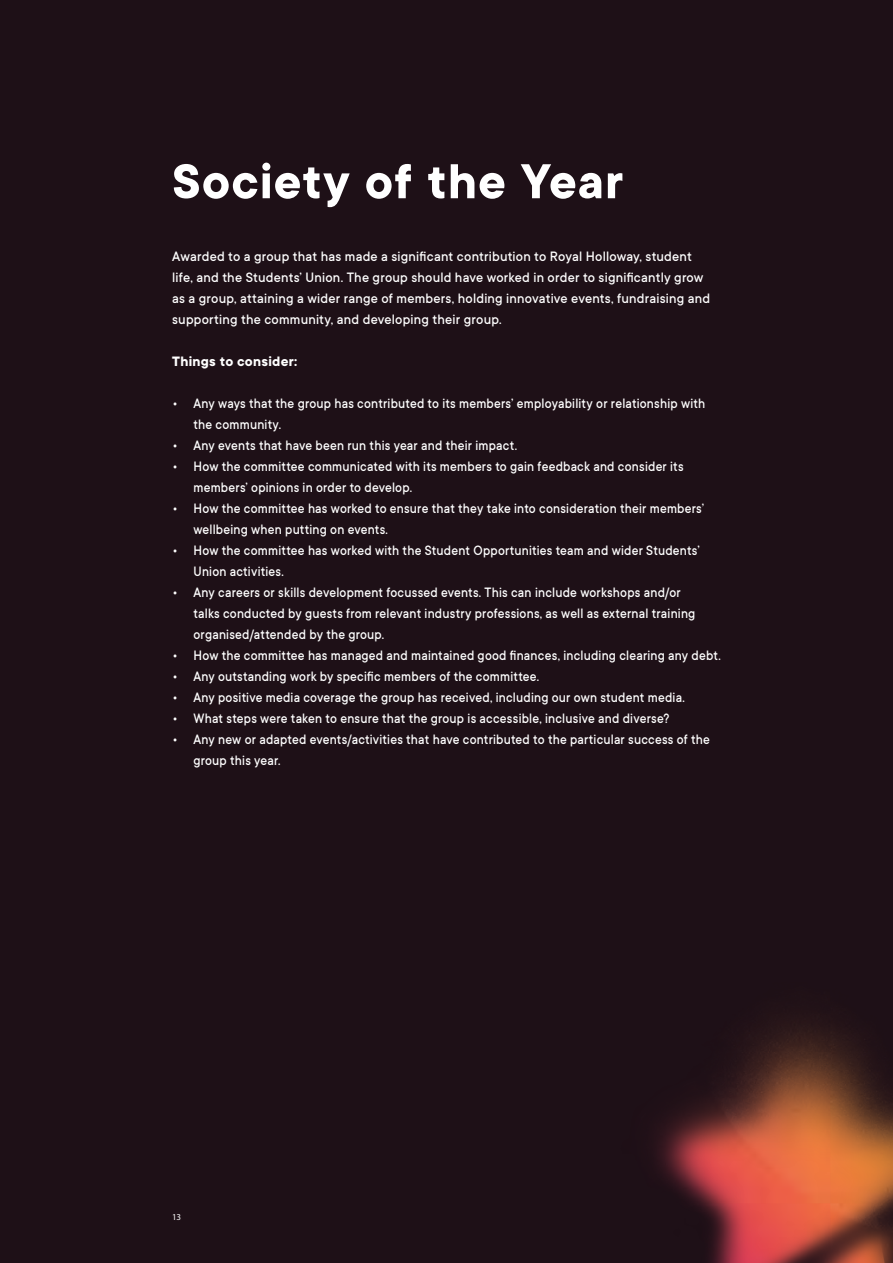
<style>
.page{position:relative;width:893px;height:1263px;background:#1e1017}
.page>*{position:absolute;margin:0;border:0;box-sizing:border-box;transform-origin:0 0}
.t1{font:700 54px "TT Commons";letter-spacing:.02em;color:#fff}
.t2{font:500 15px/21px "TT Commons";letter-spacing:.015em;color:#fff;scale:.92 1}
.t3{font:500 15px/21px "TT Commons";letter-spacing:.015em;color:#fff}
.t4{font:700 15px "TT Commons";letter-spacing:.02em;color:#fff}
.t5{font:9px "Myriad Pro";color:#fff}
</style>
<div class="page">
<img style="left:655px;top:1020px;width:238px;height:243px">
<h1 class="t1" style="left:172px;top:146px;width:453px">Society of the Year</h1>
<p class="t3" style="left:172px;top:246px;width:539px">Awarded to a group that has made a significant contribution to Royal Holloway, student life, and the Students’ Union. The group should have worked in order to significantly grow as a group, attaining a wider range of members, holding innovative events, fundraising and supporting the community, and developing their group.</p>
<p class="t4" style="left:172px;top:352px;width:127px">Things to consider:</p>
<p class="t2" style="left:193px;top:393px;width:558px;text-indent:-21px">• Any ways that the group has contributed to its members’ employability or relationship with the community.</p>
<p class="t2" style="left:172px;top:435px;width:376px">• Any events that have been run this year and their impact.</p>
<p class="t2" style="left:193px;top:456px;width:534px;text-indent:-21px">• How the committee communicated with its members to gain feedback and consider its members’ opinions in order to develop.</p>
<p class="t2" style="left:193px;top:498px;width:557px;text-indent:-21px">• How the committee has worked to ensure that they take into consideration their members’ wellbeing when putting on events.</p>
<p class="t2" style="left:193px;top:540px;width:552px;text-indent:-21px">• How the committee has worked with the Student Opportunities team and wider Students’<br>Union activities.</p>
<p class="t2" style="left:193px;top:582px;width:547px;text-indent:-21px">• Any careers or skills development focussed events. This can include workshops and/or talks conducted by guests from relevant industry professions, as well as external training organised/attended by the group.</p>
<p class="t2" style="left:172px;top:645px;width:598px">• How the committee has managed and maintained good finances, including clearing any debt.</p>
<p class="t2" style="left:172px;top:666px;width:400px">• Any outstanding work by specific members of the committee.</p>
<p class="t2" style="left:172px;top:687px;width:559px">• Any positive media coverage the group has received, including our own student media.</p>
<p class="t2" style="left:172px;top:708px;width:542px">• What steps were taken to ensure that the group is accessible, inclusive and diverse?</p>
<p class="t2" style="left:193px;top:729px;width:563px;text-indent:-21px">• Any new or adapted events/activities that have contributed to the particular success of the group this year.</p>
<p class="t5" style="left:172px;top:1211px;width:10px">13</p>
</div>
